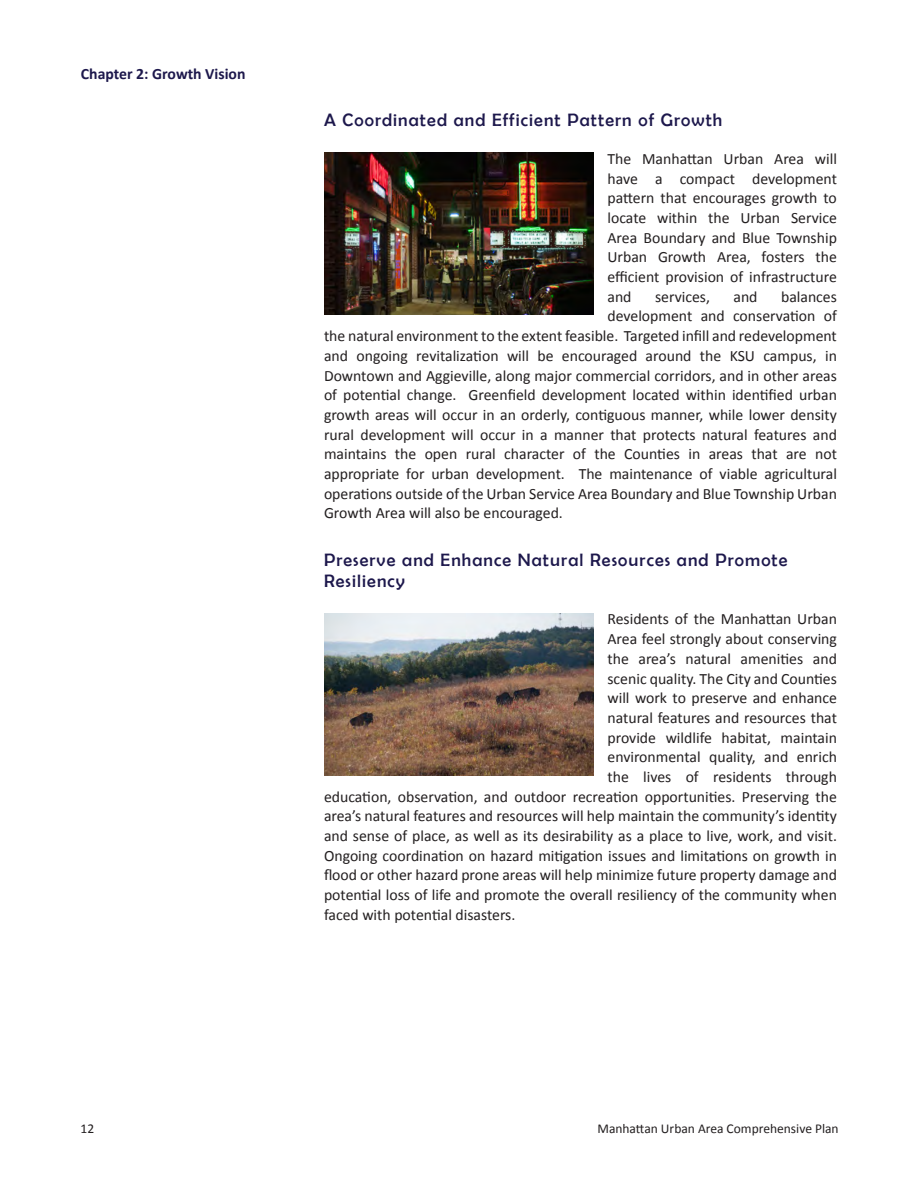
<style>
.page{position:relative;width:918px;height:1188px;background:#fff}
.page>*{position:absolute;margin:0;border:0;box-sizing:border-box;transform-origin:0 0}
.Heading_3{font:18px/20.7px "Berlin Sans FB";letter-spacing:.06em;color:#1d184c}
.Body_Text{font:15.75px/19.6px "Calibri";color:#231f20;text-align:justify}
.t1{font:700 15.75px "Calibri";color:#1d184c}
.t2{font:13.5px "Calibri";color:#231f20}
</style>
<div class="page">
<img style="left:324px;top:153px;width:270px;height:162px">
<img style="left:324px;top:613px;width:270px;height:162px">
<p class="t1" style="left:81px;top:63px;width:166px">Chapter 2: Growth Vision</p>
<p class="Heading_3" style="left:324px;top:110px;width:400px">A Coordinated and Efficient Pattern of Growth</p>
<p class="Body_Text" style="left:608px;top:149px;width:231px">The Manhattan Urban Area will have a compact development pattern that encourages growth to locate within the Urban Service Area Boundary and Blue Township Urban Growth Area, fosters the efficient provision of infrastructure and</p>
<p class="Body_Text" style="left:655px;top:287px;width:56px">services,</p>
<p class="Body_Text" style="left:734px;top:287px;width:26px">and</p>
<p class="Body_Text" style="left:781px;top:287px;width:57px">balances</p>
<p class="Body_Text" style="left:608px;top:306px;width:231px">development and conservation of</p>
<p class="Body_Text" style="left:324px;top:326px;width:514px">the natural environment to the extent feasible. Targeted infill and redevelopment</p>
<p class="Body_Text" style="left:324px;top:346px;width:514px">and ongoing revitalization will be encouraged around the KSU campus, in</p>
<p class="Body_Text" style="left:324px;top:366px;width:514px">Downtown and Aggieville, along major commercial corridors, and in other areas</p>
<p class="Body_Text" style="left:324px;top:385px;width:514px">of potential change. Greenfield development located within identified urban</p>
<p class="Body_Text" style="left:324px;top:405px;width:514px">growth areas will occur in an orderly, contiguous manner, while lower density</p>
<p class="Body_Text" style="left:324px;top:425px;width:514px">rural development will occur in a manner that protects natural features and</p>
<p class="Body_Text" style="left:324px;top:444px;width:514px">maintains the open rural character of the Counties in areas that are not</p>
<p class="Body_Text" style="left:324px;top:464px;width:514px">appropriate for urban development. The maintenance of viable agricultural</p>
<p class="Body_Text" style="left:324px;top:484px;width:514px">operations outside of the Urban Service Area Boundary and Blue Township Urban</p>
<p class="Body_Text" style="left:324px;top:503px;width:240px">Growth Area will also be encouraged.</p>
<p class="Heading_3" style="left:324px;top:549px;width:465px">Preserve and Enhance Natural Resources and Promote<br>Resiliency</p>
<p class="Body_Text" style="left:608px;top:609px;width:231px">Residents of the Manhattan Urban</p>
<p class="Body_Text" style="left:608px;top:629px;width:231px">Area feel strongly about conserving</p>
<p class="Body_Text" style="left:608px;top:649px;width:231px">the area’s natural amenities and</p>
<p class="Body_Text" style="left:608px;top:669px;width:231px">scenic quality. The City and Counties</p>
<p class="Body_Text" style="left:608px;top:688px;width:231px">will work to preserve and enhance</p>
<p class="Body_Text" style="left:608px;top:708px;width:231px">natural features and resources that</p>
<p class="Body_Text" style="left:608px;top:728px;width:231px">provide wildlife habitat, maintain</p>
<p class="Body_Text" style="left:608px;top:747px;width:231px">environmental quality, and enrich</p>
<p class="Body_Text" style="left:608px;top:767px;width:231px">the lives of residents through</p>
<p class="Body_Text" style="left:324px;top:787px;width:514px">education, observation, and outdoor recreation opportunities. Preserving the</p>
<p class="Body_Text" style="left:324px;top:806px;width:514px">area’s natural features and resources will help maintain the community’s identity</p>
<p class="Body_Text" style="left:324px;top:826px;width:514px">and sense of place, as well as its desirability as a place to live, work, and visit.</p>
<p class="Body_Text" style="left:324px;top:846px;width:514px">Ongoing coordination on hazard mitigation issues and limitations on growth in</p>
<p class="Body_Text" style="left:324px;top:865px;width:514px">flood or other hazard prone areas will help minimize future property damage and</p>
<p class="Body_Text" style="left:324px;top:885px;width:514px">potential loss of life and promote the overall resiliency of the community when</p>
<p class="Body_Text" style="left:324px;top:905px;width:193px">faced with potential disasters.</p>
<p class="t2" style="left:81px;top:1120px;width:15px">12</p>
<p class="t2" style="left:597px;top:1120px;width:243px">Manhattan Urban Area Comprehensive Plan</p>
</div>
